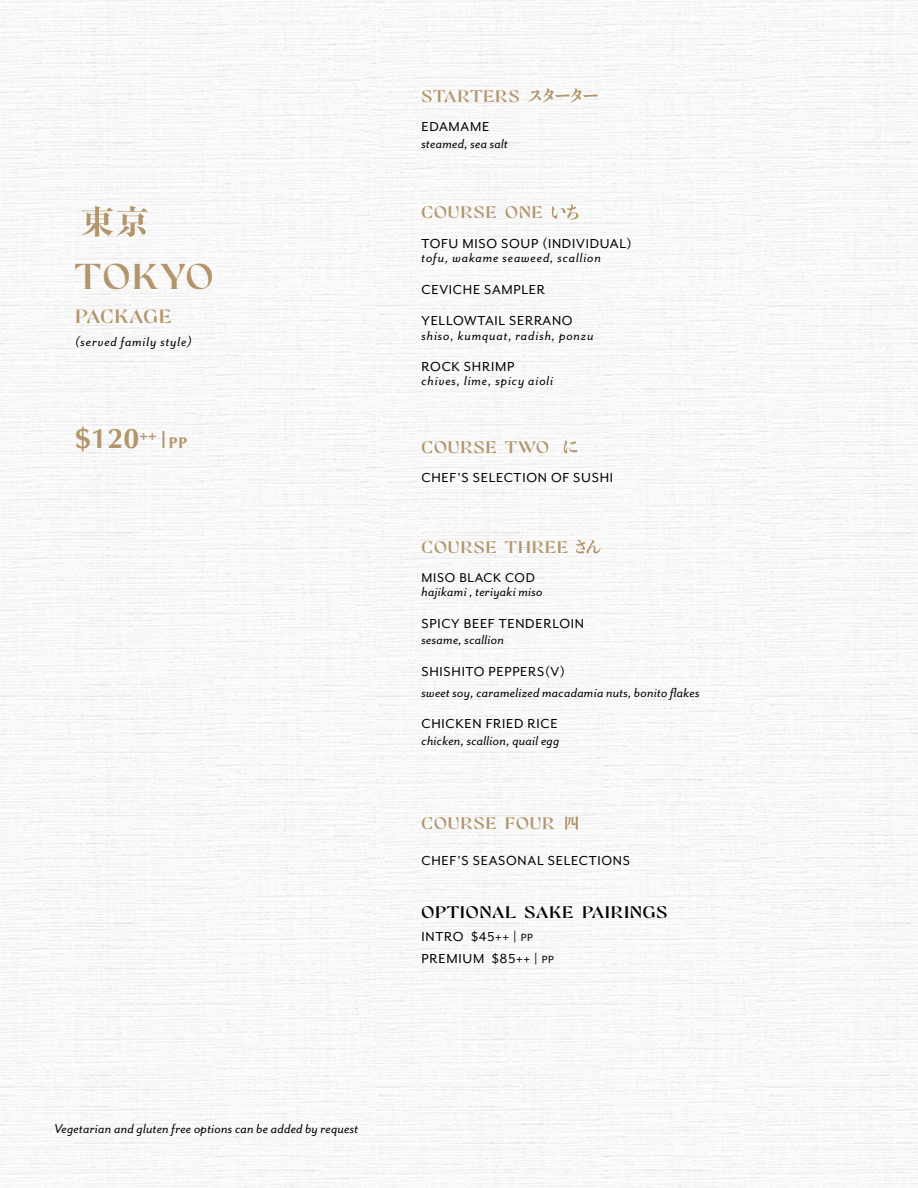
<style>
.page{position:relative;width:918px;height:1188px;background:#fff}
.page>*{position:absolute;margin:0;border:0;box-sizing:border-box;transform-origin:0 0}
.t1{font:36px "Mofista";letter-spacing:.05em;color:#b3956b;scale:1.25 1}
.t2{font:700 28.5px "Optima";color:#b3956b}
.t3{font:19.2px "Mofista";letter-spacing:.025em;color:#b3956b;scale:1.25 1}
.t4{font:16.8px "Mofista";letter-spacing:.05em;color:#b3956b;scale:1.25 1}
.t5{font:16.8px "Mofista";letter-spacing:.05em;color:#000;scale:1.25 1}
.t6{font:15px/31.7px "Mr Eaves San OT";letter-spacing:.05em;color:#000}
.t7{font:italic 15px "Mr Eaves San OT";letter-spacing:.01em;color:#000}
.t8{font:italic 15px "Mr Eaves San OT";letter-spacing:.05em;color:#000}
.t9{font:14.7px "Mr Eaves San OT";letter-spacing:.05em;color:#000}
.s1{font-size:22.5px}
.s2{font-size:15.75px}
.s3{font-size:12px}
</style>
<div class="page">
<svg style="left:528px;top:88px;width:70px;height:15px"></svg>
<svg style="left:551px;top:205px;width:27px;height:15px"></svg>
<svg style="left:564px;top:440px;width:13px;height:13px"></svg>
<svg style="left:576px;top:540px;width:25px;height:14px"></svg>
<svg style="left:565px;top:816px;width:13px;height:14px"></svg>
<svg style="left:82px;top:206px;width:65px;height:31px"></svg>
<h1 class="t1" style="left:75px;top:254px;width:112px">TOKYO</h1>
<p class="t3" style="left:75px;top:304px;width:78px">PACKAGE</p>
<p class="t8" style="left:75px;top:333px;width:118px">(served family style)</p>
<h2 class="t2" style="left:75px;top:423px;width:114px">$120<sup>++</sup><span class="s1">|</span><span class="s2">pp</span></h2>
<p class="t4" style="left:422px;top:85px;width:80px">STARTERS</p>
<p class="t6" style="left:422px;top:111px;width:69px">EDAMAME</p>
<p class="t7" style="left:422px;top:135px;width:88px">steamed, sea salt</p>
<p class="t4" style="left:422px;top:202px;width:98px">COURSE ONE</p>
<p class="t6" style="left:422px;top:227px;width:212px">TOFU MISO SOUP (INDIVIDUAL)</p>
<p class="t8" style="left:422px;top:249px;width:181px">tofu, wakame seaweed, scallion</p>
<p class="t6" style="left:422px;top:273px;width:153px">CEVICHE SAMPLER<br>YELLOWTAIL SERRANO</p>
<p class="t8" style="left:422px;top:327px;width:174px">shiso, kumquat, radish, ponzu</p>
<p class="t6" style="left:422px;top:351px;width:94px">ROCK SHRIMP</p>
<p class="t8" style="left:422px;top:373px;width:133px">chives, lime, spicy aioli</p>
<p class="t4" style="left:422px;top:436px;width:103px">COURSE TWO</p>
<p class="t6" style="left:422px;top:462px;width:193px">CHEF'S SELECTION OF SUSHI</p>
<p class="t4" style="left:422px;top:536px;width:118px">COURSE THREE</p>
<p class="t9" style="left:422px;top:569px;width:115px">MISO BLACK COD</p>
<p class="t7" style="left:422px;top:584px;width:123px">hajikami , teriyaki miso</p>
<p class="t6" style="left:422px;top:608px;width:164px">SPICY BEEF TENDERLOIN</p>
<p class="t7" style="left:422px;top:632px;width:84px">sesame, scallion</p>
<p class="t6" style="left:422px;top:656px;width:145px">SHISHITO PEPPERS(V)</p>
<p class="t7" style="left:422px;top:684px;width:280px">sweet soy, caramelized macadamia nuts, bonito flakes</p>
<p class="t6" style="left:422px;top:708px;width:138px">CHICKEN FRIED RICE</p>
<p class="t7" style="left:422px;top:732px;width:139px">chicken, scallion, quail egg</p>
<p class="t4" style="left:422px;top:812px;width:108px">COURSE FOUR</p>
<p class="t6" style="left:422px;top:845px;width:210px">CHEF'S SEASONAL SELECTIONS</p>
<p class="t5" style="left:422px;top:902px;width:198px">OPTIONAL SAKE PAIRINGS</p>
<p class="t6" style="left:422px;top:925px;width:134px;line-height:22.5px">INTRO $45++ | <span class="s3">PP<br></span>PREMIUM $85++ | <span class="s3">PP</span></p>
<p class="t7" style="left:54px;top:1120px;width:306px">Vegetarian and gluten free options can be added by request</p>
</div>
